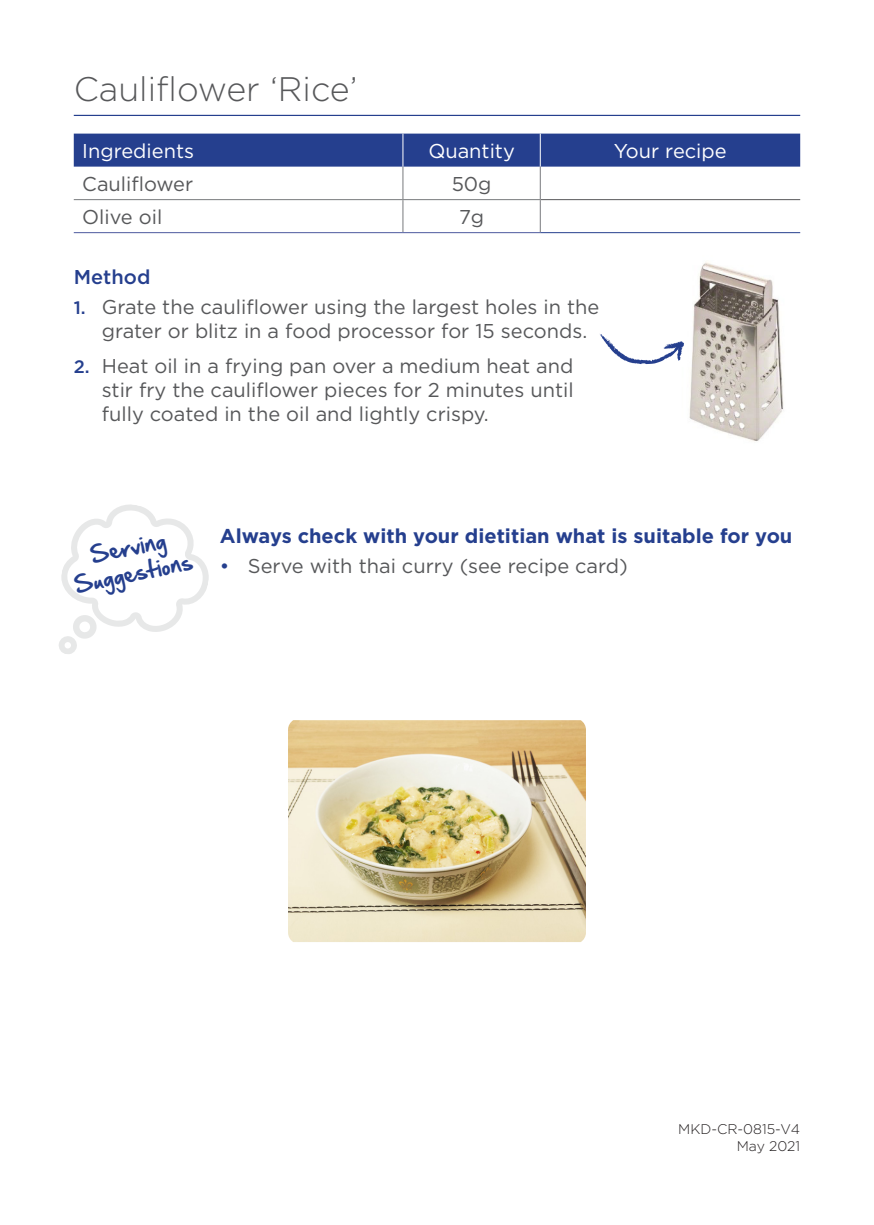
<style>
.page{position:relative;width:874px;height:1225px;background:#fff}
.page>*{position:absolute;margin:0;border:0;box-sizing:border-box;transform-origin:0 0}
.t1{font:300 34px "Gotham";color:#57585a}
.t2{font:20.8px/26px "Hand Of Sean";color:#253f8e;text-align:center}
.t3{font:20px "Gotham";color:#57585a}
.t4{font:700 20px "Gotham";color:#253f8e}
.t5{font:20px "Gotham";color:#fff}
.t6{font:500 20px "Gotham";color:#253f8e}
.t7{font:300 14px "Gotham";color:#231f20}
.s1{font-weight:500;font-size:18px;color:#253f8e}
.s2{color:#253f8e}
</style>
<div class="page">
<svg style="left:59px;top:504px;width:150px;height:150px"></svg>
<div style="left:74px;top:134px;width:725px;height:33px;background:#253f8e"></div>
<hr style="left:402px;top:134px;width:1px;height:33px;background:#fff">
<hr style="left:539px;top:134px;width:1px;height:33px;background:#fff">
<hr style="left:402px;top:167px;width:1px;height:32px;background:#787a7d">
<hr style="left:539px;top:167px;width:1px;height:32px;background:#787a7d">
<hr style="left:74px;top:199px;width:329px;height:1px;background:#787a7d">
<hr style="left:403px;top:199px;width:137px;height:1px;background:#787a7d">
<hr style="left:402px;top:200px;width:1px;height:32px;background:#787a7d">
<hr style="left:539px;top:200px;width:1px;height:32px;background:#787a7d">
<hr style="left:540px;top:199px;width:259px;height:1px;background:#57585a">
<hr style="left:74px;top:232px;width:329px;height:1px;background:#4d5a9e">
<hr style="left:403px;top:232px;width:137px;height:1px;background:#4d5a9e">
<hr style="left:540px;top:232px;width:259px;height:1px;background:#253f8e">
<hr style="left:74px;top:115px;width:725px;height:1px;background:#253f8e">
<img style="left:689px;top:262px;width:95px;height:179px">
<svg style="left:600px;top:334px;width:84px;height:30px"></svg>
<img style="left:288px;top:720px;width:297px;height:222px">
<p class="t1" style="left:74px;top:67px;width:285px">Cauliflower ‘Rice’</p>
<p class="t5" style="left:82px;top:138px;width:113px">Ingredients</p>
<p class="t5" style="left:428px;top:138px;width:88px">Quantity</p>
<p class="t5" style="left:613px;top:138px;width:114px">Your recipe</p>
<p class="t3" style="left:82px;top:171px;width:112px">Cauliflower</p>
<p class="t3" style="left:451px;top:171px;width:41px">50g</p>
<p class="t3" style="left:82px;top:204px;width:81px">Olive oil</p>
<p class="t3" style="left:459px;top:204px;width:27px">7g</p>
<p class="t6" style="left:74px;top:264px;width:78px">Method</p>
<p class="t3" style="left:74px;top:294px;width:527px"><span class="s1">1.</span> Grate the cauliflower using the largest holes in the</p>
<p class="t3" style="left:102px;top:318px;width:486px">grater or blitz in a food processor for 15 seconds.</p>
<p class="t3" style="left:74px;top:353px;width:501px"><span class="s1">2.</span> Heat oil in a frying pan over a medium heat and</p>
<p class="t3" style="left:102px;top:377px;width:473px">stir fry the cauliflower pieces for 2 minutes until</p>
<p class="t3" style="left:102px;top:401px;width:388px">fully coated in the oil and lightly crispy.</p>
<p class="t2" style="left:67px;top:547px;width:122px;rotate:-12deg">Serving<br>Suggestions</p>
<p class="t4" style="left:220px;top:522px;width:573px">Always check with your dietitian what is suitable for you</p>
<p class="t3" style="left:220px;top:553px;width:409px"><span class="s2">•</span> Serve with thai curry (see recipe card)</p>
<p class="t7" style="left:678px;top:1120px;width:123px">MKD-CR-0815-V4</p>
<p class="t7" style="left:736px;top:1137px;width:65px">May 2021</p>
</div>
